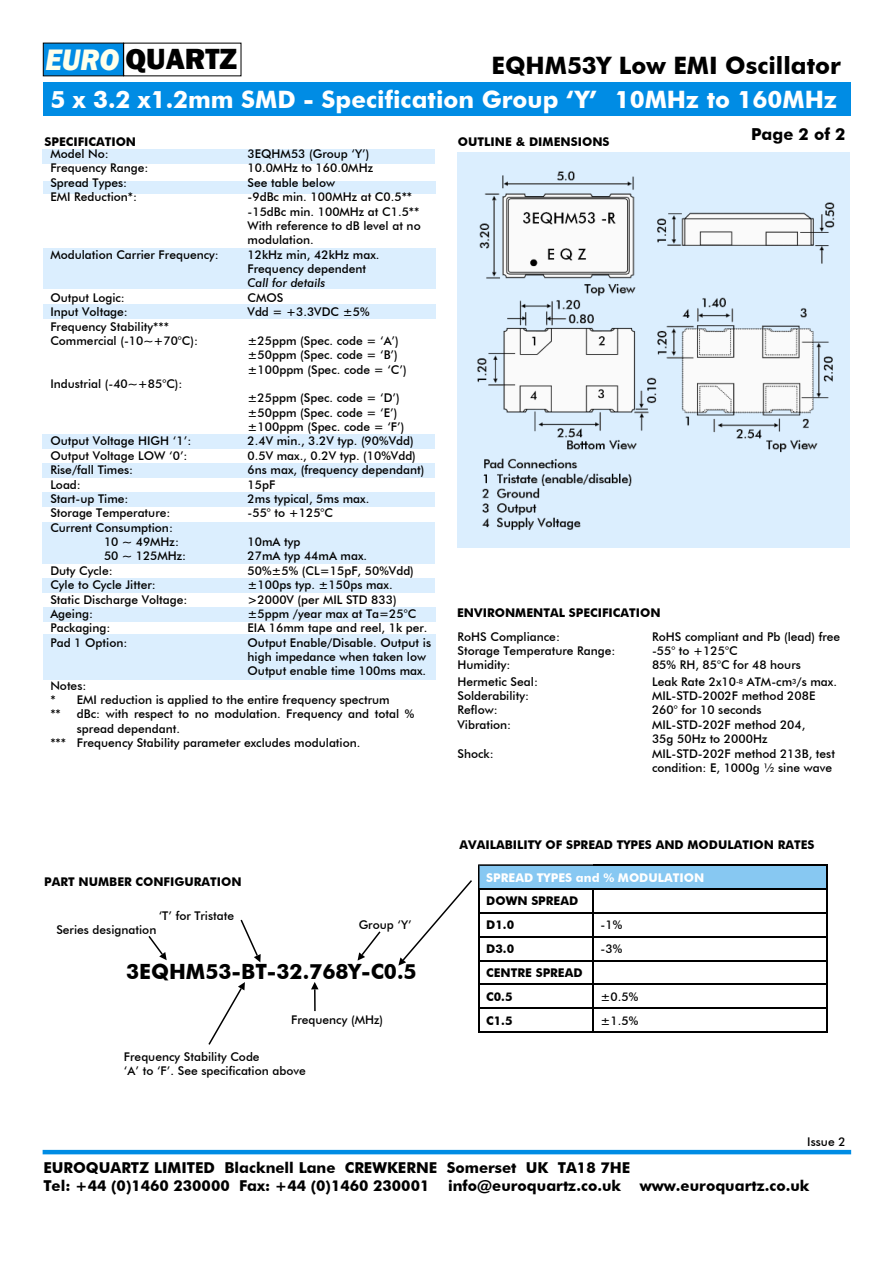
<style>
.page{position:relative;width:893px;height:1263px;background:#fff}
.page>*{position:absolute;margin:0;border:0;box-sizing:border-box;transform-origin:0 0}
.t1{font:800 30px "Franklin Gothic";color:#000}
.t2{font:700 24px "Futura BT";color:#fff}
.t3{font:700 24px "Futura BT";color:#000}
.t4{font:700 21px "Futura BT";color:#000}
.t5{font:700 16.5px "Futura BT";color:#000}
.t6{font:700 15px/18px "Futura BT";color:#000}
.t7{font:500 12px/14.4px "Futura BT";color:#000}
.t8{font:700 12px/23.9px "Futura BT";color:#000}
.t9{font:700 12px "Futura BT";color:#fff}
.t10{font:italic 500 12px "Futura BT";color:#000}
.s1{font-style:italic;font-size:30.45px;color:#ffffeb}
</style>
<div class="page">
<hr style="left:43px;top:1150px;width:808px;height:4px;background:#008ce4">
<div style="left:43px;top:43px;width:81px;height:33px;background:#008ce4"></div>
<div style="left:43px;top:82px;width:807px;height:34px;background:#008ce4"></div>
<div style="left:43px;top:635px;width:393px;height:45px;background:#dbeefe"></div>
<div style="left:43px;top:607px;width:393px;height:14px;background:#dbeefe"></div>
<div style="left:43px;top:578px;width:392px;height:14px;background:#dbeefe"></div>
<div style="left:43px;top:522px;width:392px;height:41px;background:#dbeefe"></div>
<div style="left:43px;top:492px;width:392px;height:15px;background:#dbeefe"></div>
<div style="left:43px;top:463px;width:392px;height:15px;background:#dbeefe"></div>
<div style="left:43px;top:434px;width:392px;height:14px;background:#dbeefe"></div>
<div style="left:43px;top:305px;width:393px;height:14px;background:#dbeefe"></div>
<div style="left:43px;top:248px;width:393px;height:41px;background:#dbeefe"></div>
<div style="left:43px;top:181px;width:393px;height:13px;background:#dbeefe"></div>
<div style="left:43px;top:150px;width:392px;height:14px;background:#dbeefe"></div>
<div style="left:457px;top:153px;width:393px;height:395px;background:#dbeefe"></div>
<img style="left:477px;top:171px;width:358px;height:358px">
<div style="left:479px;top:865px;width:348px;height:24px;background:#87c8f2"></div>
<hr style="left:593px;top:864px;width:234px;height:2px;background:#000">
<hr style="left:592px;top:888px;width:235px;height:2px;background:#000">
<hr style="left:592px;top:912px;width:235px;height:1px;background:#000">
<hr style="left:592px;top:936px;width:235px;height:1px;background:#000">
<hr style="left:592px;top:960px;width:235px;height:1px;background:#000">
<hr style="left:592px;top:984px;width:235px;height:1px;background:#000">
<hr style="left:592px;top:1007px;width:235px;height:2px;background:#000">
<hr style="left:592px;top:1031px;width:235px;height:2px;background:#000">
<hr style="left:592px;top:888px;width:2px;height:25px;background:#000">
<hr style="left:592px;top:912px;width:2px;height:25px;background:#000">
<hr style="left:592px;top:936px;width:2px;height:25px;background:#000">
<hr style="left:592px;top:960px;width:2px;height:25px;background:#000">
<hr style="left:592px;top:984px;width:2px;height:25px;background:#000">
<hr style="left:592px;top:1007px;width:2px;height:26px;background:#000">
<svg style="left:826px;top:866px;width:1px;height:165px"></svg>
<svg style="left:240px;top:919px;width:21px;height:43px"></svg>
<svg style="left:208px;top:982px;width:37px;height:63px"></svg>
<hr style="left:314px;top:989px;width:2px;height:22px;background:#000">
<svg style="left:311px;top:982px;width:8px;height:7px"></svg>
<svg style="left:358px;top:931px;width:23px;height:30px"></svg>
<svg style="left:398px;top:864px;width:195px;height:169px"></svg>
<svg style="left:148px;top:936px;width:19px;height:24px"></svg>
<h1 class="t1" style="left:45px;top:48px;width:193px"><span class="s1">EURO</span> QUARTZ</h1>
<h2 class="t2" style="left:50px;top:90px;width:788px">5 x 3.2 x1.2mm SMD - Specification Group ‘Y’ 10MHz to 160MHz</h2>
<h3 class="t5" style="left:751px;top:128px;width:96px">Page 2 of 2</h3>
<h2 class="t3" style="left:491px;top:56px;width:351px">EQHM53Y Low EMI Oscillator</h2>
<p class="t8" style="left:44px;top:131px;width:93px">SPECIFICATION</p>
<p class="t8" style="left:458px;top:131px;width:153px">OUTLINE &amp; DIMENSIONS</p>
<p class="t7" style="left:50px;top:148px;width:60px">Model No:</p>
<p class="t7" style="left:248px;top:148px;width:123px">3EQHM53 (Group ‘Y’)</p>
<p class="t7" style="left:50px;top:162px;width:100px">Frequency Range:</p>
<p class="t7" style="left:248px;top:162px;width:127px">10.0MHz to 160.0MHz</p>
<p class="t7" style="left:50px;top:176px;width:78px">Spread Types:</p>
<p class="t7" style="left:248px;top:176px;width:89px">See table below</p>
<p class="t7" style="left:50px;top:191px;width:88px">EMI Reduction*:</p>
<p class="t7" style="left:248px;top:191px;width:175px">-9dBc min. 100MHz at C0.5** -15dBc min. 100MHz at C1.5**<br>With reference to dB level at no modulation.</p>
<p class="t7" style="left:50px;top:248px;width:170px">Modulation Carrier Frequency:</p>
<p class="t7" style="left:248px;top:248px;width:133px">12kHz min, 42kHz max.<br>Frequency dependent</p>
<p class="t10" style="left:248px;top:278px;width:79px">Call for details</p>
<p class="t7" style="left:50px;top:291px;width:76px">Output Logic:</p>
<p class="t7" style="left:248px;top:291px;width:37px">CMOS</p>
<p class="t7" style="left:50px;top:306px;width:79px">Input Voltage:</p>
<p class="t7" style="left:248px;top:306px;width:124px">Vdd = +3.3VDC ±5%</p>
<p class="t7" style="left:50px;top:320px;width:149px">Frequency Stability***<br>Commercial (-10~+70°C):</p>
<p class="t7" style="left:248px;top:335px;width:161px">±25ppm (Spec. code = ‘A’) ±50ppm (Spec. code = ‘B’) ±100ppm (Spec. code = ‘C’)</p>
<p class="t7" style="left:50px;top:378px;width:134px">Industrial (-40~+85°C):</p>
<p class="t7" style="left:248px;top:392px;width:158px">±25ppm (Spec. code = ‘D’) ±50ppm (Spec. code = ‘E’) ±100ppm (Spec. code = ‘F’)</p>
<p class="t7" style="left:50px;top:435px;width:142px">Output Voltage HIGH ‘1’:</p>
<p class="t7" style="left:248px;top:435px;width:168px">2.4V min., 3.2V typ. (90%Vdd)</p>
<p class="t7" style="left:50px;top:449px;width:139px">Output Voltage LOW ‘0’:</p>
<p class="t7" style="left:248px;top:449px;width:170px">0.5V max., 0.2V typ. (10%Vdd)</p>
<p class="t7" style="left:50px;top:464px;width:84px">Rise/fall Times:</p>
<p class="t7" style="left:248px;top:464px;width:178px">6ns max, (frequency dependant)</p>
<p class="t7" style="left:50px;top:478px;width:32px">Load:</p>
<p class="t7" style="left:248px;top:478px;width:29px">15pF</p>
<p class="t7" style="left:50px;top:493px;width:80px">Start-up Time:</p>
<p class="t7" style="left:248px;top:493px;width:123px">2ms typical, 5ms max.</p>
<p class="t7" style="left:50px;top:507px;width:122px">Storage Temperature:</p>
<p class="t7" style="left:248px;top:507px;width:87px">-55° to +125°C</p>
<p class="t7" style="left:104px;top:521px;width:76px;text-indent:-54px">Current Consumption:<br>10 ~ 49MHz:</p>
<p class="t7" style="left:248px;top:536px;width:54px">10mA typ</p>
<p class="t7" style="left:104px;top:550px;width:84px">50 ~ 125MHz:</p>
<p class="t7" style="left:248px;top:550px;width:121px">27mA typ 44mA max.</p>
<p class="t7" style="left:50px;top:564px;width:64px">Duty Cycle:</p>
<p class="t7" style="left:248px;top:564px;width:168px">50%±5% (CL=15pF, 50%Vdd)</p>
<p class="t7" style="left:50px;top:579px;width:107px">Cyle to Cycle Jitter:</p>
<p class="t7" style="left:248px;top:579px;width:147px">±100ps typ. ±150ps max.</p>
<p class="t7" style="left:50px;top:593px;width:139px">Static Discharge Voltage:</p>
<p class="t7" style="left:248px;top:593px;width:151px">&gt;2000V (per MIL STD 833)</p>
<p class="t7" style="left:50px;top:607px;width:44px">Ageing:</p>
<p class="t7" style="left:248px;top:607px;width:170px">±5ppm /year max at Ta=25°C</p>
<p class="t7" style="left:50px;top:622px;width:62px">Packaging:</p>
<p class="t7" style="left:248px;top:622px;width:181px">EIA 16mm tape and reel, 1k per.</p>
<p class="t7" style="left:50px;top:636px;width:79px">Pad 1 Option:</p>
<p class="t7" style="left:248px;top:636px;width:185px">Output Enable/Disable. Output is high impedance when taken low<br>Output enable time 100ms max.</p>
<p class="t7" style="left:50px;top:679px;width:341px">Notes:<br>* EMI reduction is applied to the entire frequency spectrum **</p>
<p class="t7" style="left:77px;top:708px;width:339px">dBc: with respect to no modulation. Frequency and total %</p>
<p class="t7" style="left:77px;top:722px;width:105px">spread dependant.</p>
<p class="t7" style="left:50px;top:737px;width:312px">*** Frequency Stability parameter excludes modulation.</p>
<p class="t8" style="left:457px;top:602px;width:205px">ENVIRONMENTAL SPECIFICATION</p>
<p class="t7" style="left:457px;top:630px;width:104px">RoHS Compliance:</p>
<p class="t7" style="left:652px;top:630px;width:190px">RoHS compliant and Pb (lead) free</p>
<p class="t7" style="left:457px;top:645px;width:160px">Storage Temperature Range:</p>
<p class="t7" style="left:652px;top:645px;width:87px">-55° to +125°C</p>
<p class="t7" style="left:457px;top:659px;width:55px">Humidity:</p>
<p class="t7" style="left:652px;top:659px;width:150px">85% RH, 85°C for 48 hours</p>
<p class="t7" style="left:457px;top:675px;width:82px">Hermetic Seal:</p>
<p class="t7" style="left:652px;top:675px;width:186px">Leak Rate 2x10<sup>-8</sup> ATM-cm<sup>3</sup>/s max.</p>
<p class="t7" style="left:457px;top:690px;width:73px">Solderability:</p>
<p class="t7" style="left:652px;top:690px;width:165px">MIL-STD-2002F method 208E</p>
<p class="t7" style="left:457px;top:704px;width:42px">Reflow:</p>
<p class="t7" style="left:652px;top:704px;width:111px">260° for 10 seconds</p>
<p class="t7" style="left:457px;top:718px;width:55px">Vibration:</p>
<p class="t7" style="left:652px;top:718px;width:155px">MIL-STD-202F method 204,<br>35g 50Hz to 2000Hz</p>
<p class="t7" style="left:457px;top:747px;width:38px">Shock:</p>
<p class="t7" style="left:652px;top:747px;width:184px">MIL-STD-202F method 213B, test condition: E, 1000g ½ sine wave</p>
<p class="t8" style="left:459px;top:834px;width:356px">AVAILABILITY OF SPREAD TYPES AND MODULATION RATES</p>
<p class="t8" style="left:44px;top:871px;width:199px">PART NUMBER CONFIGURATION</p>
<p class="t9" style="left:486px;top:872px;width:220px">SPREAD TYPES and % MODULATION</p>
<p class="t8" style="left:486px;top:890px;width:94px">DOWN SPREAD<br>D1.0</p>
<p class="t7" style="left:159px;top:909px;width:77px">‘T’ for Tristate</p>
<p class="t7" style="left:359px;top:918px;width:55px">Group ‘Y’</p>
<p class="t7" style="left:601px;top:919px;width:23px">-1%</p>
<p class="t7" style="left:56px;top:923px;width:102px">Series designation</p>
<h3 class="t4" style="left:126px;top:963px;width:292px">3EQHM53-BT-32.768Y-C0.5</h3>
<p class="t7" style="left:291px;top:1014px;width:93px">Frequency (MHz)</p>
<p class="t7" style="left:124px;top:1051px;width:183px">Frequency Stability Code<br>‘A’ to ‘F’. See specification above</p>
<p class="t8" style="left:486px;top:938px;width:29px">D3.0</p>
<p class="t7" style="left:601px;top:943px;width:23px">-3%</p>
<p class="t8" style="left:486px;top:962px;width:98px">CENTRE SPREAD<br>C0.5</p>
<p class="t7" style="left:601px;top:990px;width:39px">±0.5%</p>
<p class="t8" style="left:486px;top:1010px;width:28px">C1.5</p>
<p class="t7" style="left:601px;top:1014px;width:39px">±1.5%</p>
<p class="t7" style="left:807px;top:1136px;width:40px">Issue 2</p>
<p class="t6" style="left:43px;top:1160px;width:768px">EUROQUARTZ LIMITED Blacknell Lane CREWKERNE Somerset UK TA18 7HE<br>Tel: +44 (0)1460 230000 Fax: +44 (0)1460 230001 info@euroquartz.co.uk www.euroquartz.co.uk</p>
</div>
